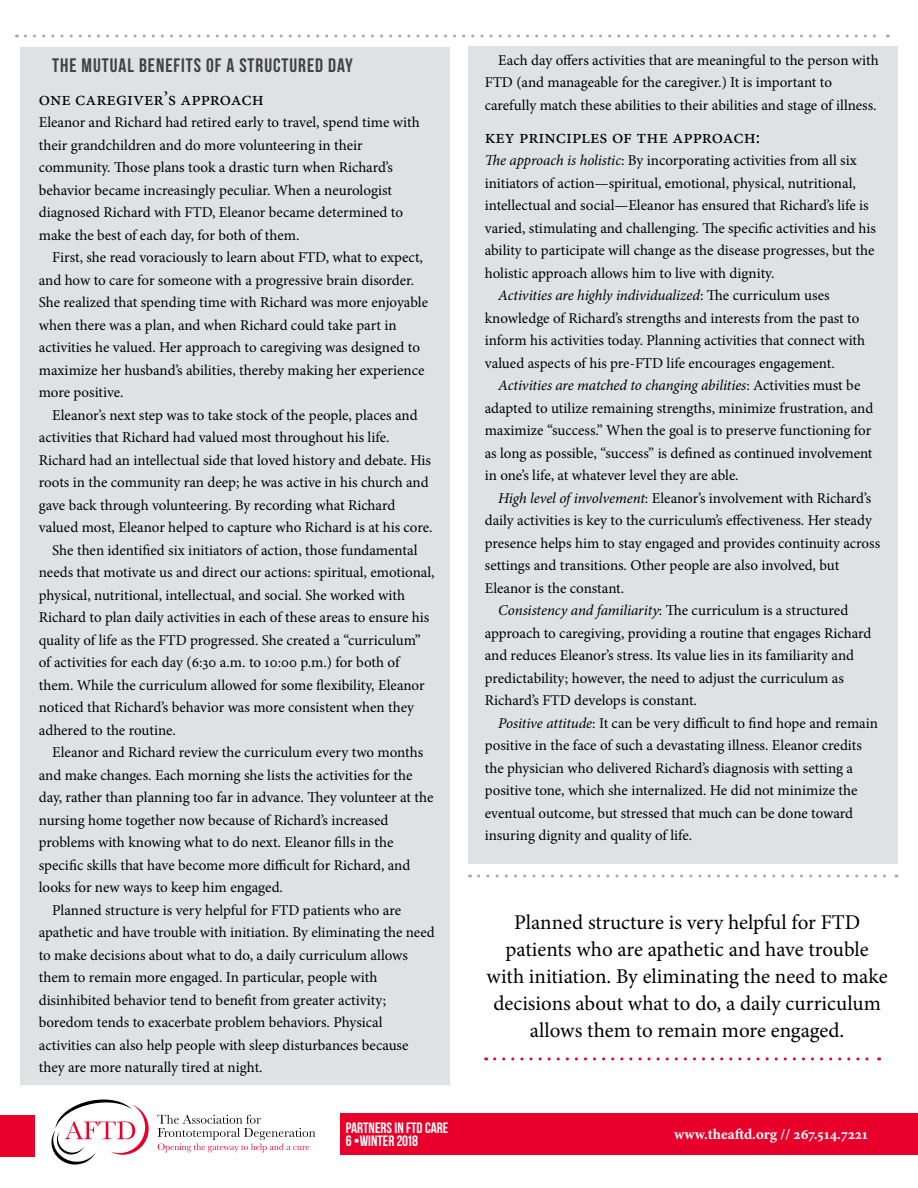
<style>
.page{position:relative;width:918px;height:1188px;background:#fff}
.page>*{position:absolute;margin:0;border:0;box-sizing:border-box;transform-origin:0 0}
.t1{font:21px/27px "Minion Pro";color:#000;text-align:center}
.t2{font:19.5px "Minion Pro";color:#000}
.t3{font:19.5px "Bebas Neue";letter-spacing:.05em;color:#414042}
.t4{font:15px/22.5px "Minion Pro";color:#000}
.t5{font:italic 15px "Minion Pro";letter-spacing:-.01em;color:#000}
.t6{font:700 15px "Minion Pro";color:#fff}
.t7{font:15px/13.5px "Bebas Neue";color:#fff}
.s1{font-style:italic}
.s2{font-style:normal}
</style>
<div class="page">
<div style="left:21px;top:47px;width:429px;height:1037px;background:#e0e1e2"></div>
<div style="left:468px;top:47px;width:429px;height:817px;background:#e0e1e2"></div>
<div style="left:340px;top:1113px;width:578px;height:42px;background:#e8002a"></div>
<svg style="left:51px;top:1100px;width:98px;height:65px"></svg>
<svg style="left:158px;top:1115px;width:157px;height:37px"></svg>
<div style="left:0;top:1115px;width:35px;height:42px;background:#e8002a"></div>
<svg style="left:25px;top:35px;width:863px;height:3px"></svg>
<svg style="left:479px;top:874px;width:418px;height:4px"></svg>
<svg style="left:495px;top:1057px;width:385px;height:3px"></svg>
<h2 class="t3" style="left:52px;top:54px;width:302px">THE MUTUAL BENEFITS OF A STRUCTURED DAY</h2>
<h2 class="t2" style="left:39px;top:85px;width:227px">One Caregiver’s Approach</h2>
<p class="t4" style="left:39px;top:111px;width:382px">Eleanor and Richard had retired early to travel, spend time with their grandchildren and do more volunteering in their community. Those plans took a drastic turn when Richard’s behavior became increasingly peculiar. When a neurologist diagnosed Richard with FTD, Eleanor became determined to make the best of each day, for both of them.</p>
<p class="t4" style="left:39px;top:246px;width:391px;text-indent:14px">First, she read voraciously to learn about FTD, what to expect, and how to care for someone with a progressive brain disorder.<br>She realized that spending time with Richard was more enjoyable when there was a plan, and when Richard could take part in activities he valued. Her approach to caregiving was designed to maximize her husband’s abilities, thereby making her experience more positive.</p>
<p class="t4" style="left:52px;top:404px;width:367px">Eleanor’s next step was to take stock of the people, places and</p>
<p class="t4" style="left:39px;top:426px;width:352px">activities that Richard had valued most throughout his life.</p>
<p class="t4" style="left:39px;top:449px;width:394px">Richard had an intellectual side that loved history and debate. His</p>
<p class="t4" style="left:39px;top:471px;width:391px">roots in the community ran deep; he was active in his church and</p>
<p class="t4" style="left:39px;top:494px;width:358px">gave back through volunteering. By recording what Richard</p>
<p class="t4" style="left:39px;top:516px;width:395px">valued most, Eleanor helped to capture who Richard is at his core.</p>
<p class="t4" style="left:52px;top:539px;width:367px">She then identified six initiators of action, those fundamental</p>
<p class="t4" style="left:39px;top:561px;width:397px">needs that motivate us and direct our actions: spiritual, emotional,</p>
<p class="t4" style="left:39px;top:584px;width:368px">physical, nutritional, intellectual, and social. She worked with</p>
<p class="t4" style="left:39px;top:606px;width:392px">Richard to plan daily activities in each of these areas to ensure his</p>
<p class="t4" style="left:39px;top:629px;width:384px">quality of life as the FTD progressed. She created a “curriculum”</p>
<p class="t4" style="left:39px;top:651px;width:362px">of activities for each day (6:30 a.m. to 10:00 p.m.) for both of</p>
<p class="t4" style="left:39px;top:674px;width:387px">them. While the curriculum allowed for some flexibility, Eleanor</p>
<p class="t4" style="left:39px;top:696px;width:377px">noticed that Richard’s behavior was more consistent when they</p>
<p class="t4" style="left:39px;top:719px;width:139px">adhered to the routine.</p>
<p class="t4" style="left:52px;top:741px;width:373px">Eleanor and Richard review the curriculum every two months</p>
<p class="t4" style="left:39px;top:764px;width:375px">and make changes. Each morning she lists the activities for the</p>
<p class="t4" style="left:39px;top:786px;width:396px">day, rather than planning too far in advance. They volunteer at the</p>
<p class="t4" style="left:39px;top:809px;width:351px">nursing home together now because of Richard’s increased</p>
<p class="t4" style="left:39px;top:831px;width:356px">problems with knowing what to do next. Eleanor fills in the</p>
<p class="t4" style="left:39px;top:854px;width:373px">specific skills that have become more difficult for Richard, and</p>
<p class="t4" style="left:39px;top:876px;width:246px">looks for new ways to keep him engaged.</p>
<p class="t4" style="left:52px;top:899px;width:350px">Planned structure is very helpful for FTD patients who are</p>
<p class="t4" style="left:39px;top:921px;width:398px">apathetic and have trouble with initiation. By eliminating the need</p>
<p class="t4" style="left:39px;top:944px;width:371px">to make decisions about what to do, a daily curriculum allows</p>
<p class="t4" style="left:39px;top:966px;width:340px">them to remain more engaged. In particular, people with</p>
<p class="t4" style="left:39px;top:989px;width:349px">disinhibited behavior tend to benefit from greater activity;</p>
<p class="t4" style="left:39px;top:1011px;width:345px">boredom tends to exacerbate problem behaviors. Physical</p>
<p class="t4" style="left:39px;top:1034px;width:371px">activities can also help people with sleep disturbances because</p>
<p class="t4" style="left:39px;top:1056px;width:225px">they are more naturally tired at night.</p>
<p class="t7" style="left:346px;top:1121px;width:104px">PARTNERS IN FTD CARE<br>6 •WINTER 2018</p>
<p class="t4" style="left:485px;top:49px;width:396px;text-indent:14px">Each day offers activities that are meaningful to the person with<br>FTD (and manageable for the caregiver.) It is important to carefully match these abilities to their abilities and stage of illness.</p>
<h2 class="t2" style="left:485px;top:124px;width:277px">Key Principles of the Approach:</h2>
<p class="t4" style="left:485px;top:149px;width:374px"><span class="s1">The approach is holistic</span>: By incorporating activities from all six</p>
<p class="t4" style="left:485px;top:172px;width:373px">initiators of action—spiritual, emotional, physical, nutritional,</p>
<p class="t4" style="left:485px;top:194px;width:386px">intellectual and social—Eleanor has ensured that Richard’s life is</p>
<p class="t4" style="left:485px;top:217px;width:393px">varied, stimulating and challenging. The specific activities and his</p>
<p class="t4" style="left:485px;top:239px;width:391px">ability to participate will change as the disease progresses, but the</p>
<p class="t4" style="left:485px;top:262px;width:291px">holistic approach allows him to live with dignity.</p>
<p class="t5" style="left:498px;top:285px;width:333px">Activities are highly individualized<span class="s2">: The curriculum uses</span></p>
<p class="t4" style="left:485px;top:307px;width:376px">knowledge of Richard’s strengths and interests from the past to</p>
<p class="t4" style="left:485px;top:329px;width:382px">inform his activities today. Planning activities that connect with</p>
<p class="t4" style="left:485px;top:352px;width:352px">valued aspects of his pre-FTD life encourages engagement.</p>
<p class="t5" style="left:498px;top:375px;width:364px">Activities are matched to changing abilities<span class="s2">: Activities must be</span></p>
<p class="t4" style="left:485px;top:397px;width:390px">adapted to utilize remaining strengths, minimize frustration, and</p>
<p class="t4" style="left:485px;top:419px;width:388px">maximize “success.” When the goal is to preserve functioning for</p>
<p class="t4" style="left:485px;top:442px;width:389px">as long as possible, “success” is defined as continued involvement</p>
<p class="t4" style="left:485px;top:464px;width:255px">in one’s life, at whatever level they are able.</p>
<p class="t4" style="left:498px;top:487px;width:374px"><span class="s1">High level of involvement</span>: Eleanor’s involvement with Richard’s</p>
<p class="t4" style="left:485px;top:509px;width:389px">daily activities is key to the curriculum’s effectiveness. Her steady</p>
<p class="t4" style="left:485px;top:532px;width:397px">presence helps him to stay engaged and provides continuity across</p>
<p class="t4" style="left:485px;top:554px;width:356px">settings and transitions. Other people are also involved, but</p>
<p class="t4" style="left:485px;top:577px;width:141px">Eleanor is the constant.</p>
<p class="t4" style="left:498px;top:599px;width:352px"><span class="s1">Consistency and familiarity</span>: The curriculum is a structured</p>
<p class="t4" style="left:485px;top:622px;width:388px">approach to caregiving, providing a routine that engages Richard</p>
<p class="t4" style="left:485px;top:644px;width:371px">and reduces Eleanor’s stress. Its value lies in its familiarity and</p>
<p class="t4" style="left:485px;top:667px;width:361px">predictability; however, the need to adjust the curriculum as</p>
<p class="t4" style="left:485px;top:689px;width:214px">Richard’s FTD develops is constant.</p>
<p class="t4" style="left:498px;top:712px;width:381px"><span class="s1">Positive attitude</span>: It can be very difficult to find hope and remain</p>
<p class="t4" style="left:485px;top:734px;width:379px">positive in the face of such a devastating illness. Eleanor credits</p>
<p class="t4" style="left:485px;top:757px;width:370px">the physician who delivered Richard’s diagnosis with setting a</p>
<p class="t4" style="left:485px;top:779px;width:374px">positive tone, which she internalized. He did not minimize the</p>
<p class="t4" style="left:485px;top:802px;width:370px">eventual outcome, but stressed that much can be done toward</p>
<p class="t4" style="left:485px;top:824px;width:209px">insuring dignity and quality of life.</p>
<h1 class="t1" style="left:487px;top:909px;width:403px">Planned structure is very helpful for FTD patients who are apathetic and have trouble with initiation. By eliminating the need to make decisions about what to do, a daily curriculum allows them to remain more engaged.</h1>
<p class="t6" style="left:674px;top:1124px;width:195px">www.theaftd.org // 267.514.7221</p>
</div>
